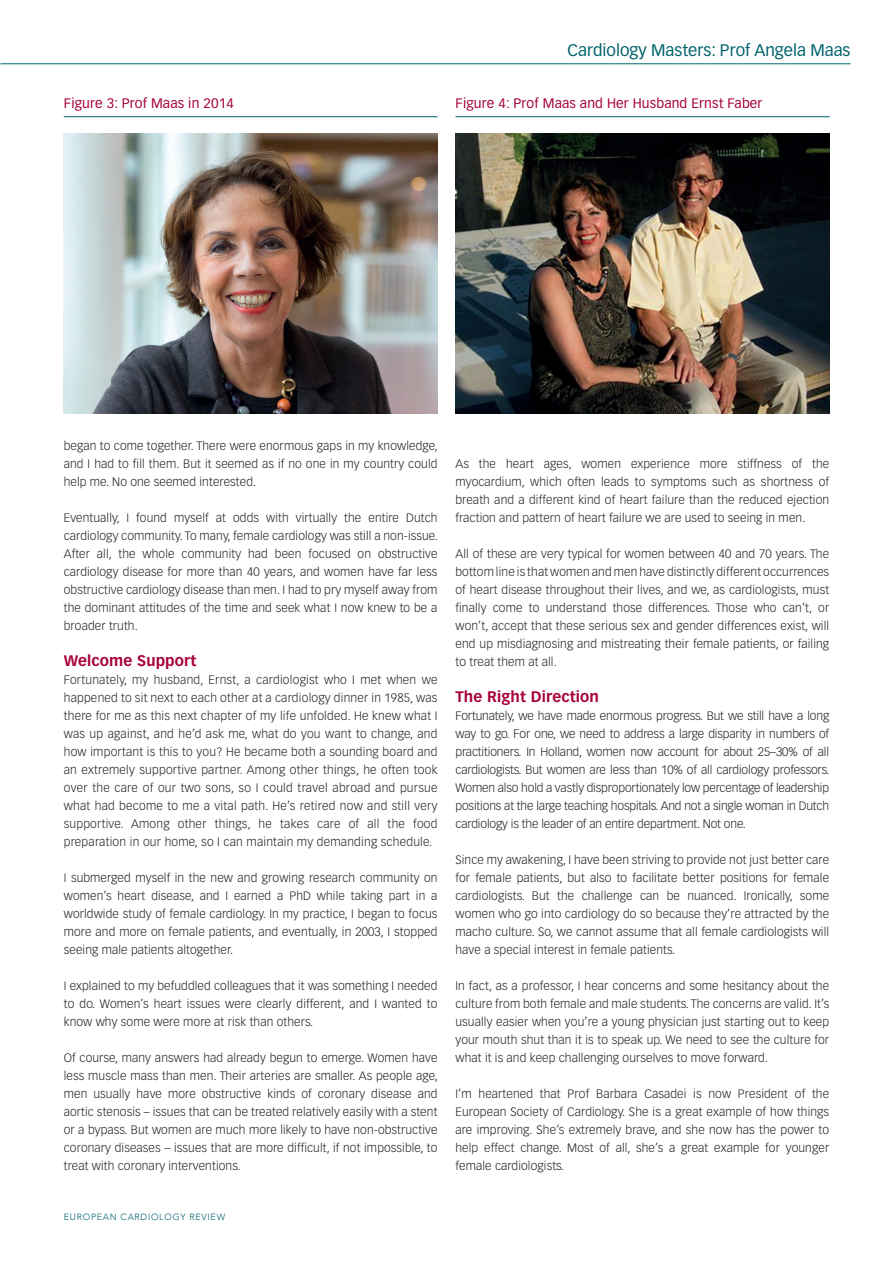
<style>
.page{position:relative;width:893px;height:1263px;background:#fff}
.page>*{position:absolute;margin:0;border:0;box-sizing:border-box;transform-origin:0 0}
.t1{font:16.5px "Vectora LT Std";color:#00636c}
._09a_HEADING_A{font:700 15px "Vectora LT Std";letter-spacing:.01em;color:#a7023c}
._11_FIG-TABLE_HEADIN{font:13.5px "Vectora LT Std";letter-spacing:.01em;color:#a7023c}
._10_BODY_TEXT{font:300 12px/18px "Vectora LT Std";letter-spacing:.01em;color:#231f20;text-align:justify}
.t2{font:300 9px "Avenir";letter-spacing:.08em;color:#00636c}
</style>
<div class="page">
<hr style="left:0;top:64px;width:850px;height:1px;background:#00636c">
<hr style="left:64px;top:116px;width:373px;height:1px;background:#00636c">
<hr style="left:455px;top:116px;width:375px;height:1px;background:#00636c">
<img style="left:64px;top:134px;width:373px;height:280px">
<img style="left:455px;top:134px;width:374px;height:280px">
<h1 class="t1" style="left:567px;top:41px;width:284px">Cardiology Masters: Prof Angela Maas</h1>
<p class="_11_FIG-TABLE_HEADIN" style="left:64px;top:95px;width:172px">Figure 3: Prof Maas in 2014</p>
<p class="_11_FIG-TABLE_HEADIN" style="left:455px;top:95px;width:309px">Figure 4: Prof Maas and Her Husband Ernst Faber</p>
<p class="_10_BODY_TEXT" style="left:64px;top:437px;width:376px">began to come together. There were enormous gaps in my knowledge, and I had to fill them. But it seemed as if no one in my country could help me. No one seemed interested.</p>
<p class="_10_BODY_TEXT" style="left:64px;top:509px;width:376px">Eventually, I found myself at odds with virtually the entire Dutch cardiology community. To many, female cardiology was still a non-issue.<br>After all, the whole community had been focused on obstructive cardiology disease for more than 40 years, and women have far less obstructive cardiology disease than men. I had to pry myself away from the dominant attitudes of the time and seek what I now knew to be a broader truth.</p>
<p class="_09a_HEADING_A" style="left:64px;top:652px;width:134px">Welcome Support</p>
<p class="_10_BODY_TEXT" style="left:64px;top:671px;width:375px">Fortunately, my husband, Ernst, a cardiologist who I met when we happened to sit next to each other at a cardiology dinner in 1985, was there for me as this next chapter of my life unfolded. He knew what I was up against, and he’d ask me, what do you want to change, and how important is this to you? He became both a sounding board and an extremely supportive partner. Among other things, he often took over the care of our two sons, so I could travel abroad and pursue what had become to me a vital path. He’s retired now and still very supportive. Among other things, he takes care of all the food preparation in our home, so I can maintain my demanding schedule.</p>
<p class="_10_BODY_TEXT" style="left:64px;top:869px;width:375px">I submerged myself in the new and growing research community on women’s heart disease, and I earned a PhD while taking part in a worldwide study of female cardiology. In my practice, I began to focus more and more on female patients, and eventually, in 2003, I stopped seeing male patients altogether.</p>
<p class="_10_BODY_TEXT" style="left:64px;top:977px;width:375px">I explained to my befuddled colleagues that it was something I needed to do. Women’s heart issues were clearly different, and I wanted to know why some were more at risk than others.</p>
<p class="_10_BODY_TEXT" style="left:64px;top:1049px;width:376px">Of course, many answers had already begun to emerge. Women have less muscle mass than men. Their arteries are smaller. As people age, men usually have more obstructive kinds of coronary disease and aortic stenosis – issues that can be treated relatively easily with a stent or a bypass. But women are much more likely to have non-obstructive coronary diseases – issues that are more difficult, if not impossible, to treat with coronary interventions.</p>
<p class="t2" style="left:64px;top:1211px;width:163px">EUROPEAN CARDIOLOGY REVIEW</p>
<p class="_10_BODY_TEXT" style="left:455px;top:455px;width:375px">As the heart ages, women experience more stiffness of the myocardium, which often leads to symptoms such as shortness of breath and a different kind of heart failure than the reduced ejection fraction and pattern of heart failure we are used to seeing in men.</p>
<p class="_10_BODY_TEXT" style="left:455px;top:545px;width:375px">All of these are very typical for women between 40 and 70 years. The bottom line is that women and men have distinctly different occurrences of heart disease throughout their lives, and we, as cardiologists, must finally come to understand those differences. Those who can’t, or won’t, accept that these serious sex and gender differences exist, will end up misdiagnosing and mistreating their female patients, or failing to treat them at all.</p>
<p class="_09a_HEADING_A" style="left:455px;top:688px;width:145px">The Right Direction</p>
<p class="_10_BODY_TEXT" style="left:455px;top:707px;width:376px">Fortunately, we have made enormous progress. But we still have a long way to go. For one, we need to address a large disparity in numbers of practitioners. In Holland, women now account for about 25–30% of all cardiologists. But women are less than 10% of all cardiology professors.<br>Women also hold a vastly disproportionately low percentage of leadership positions at the large teaching hospitals. And not a single woman in Dutch cardiology is the leader of an entire department. Not one.</p>
<p class="_10_BODY_TEXT" style="left:455px;top:851px;width:375px">Since my awakening, I have been striving to provide not just better care for female patients, but also to facilitate better positions for female cardiologists. But the challenge can be nuanced. Ironically, some women who go into cardiology do so because they’re attracted by the macho culture. So, we cannot assume that all female cardiologists will have a special interest in female patients.</p>
<p class="_10_BODY_TEXT" style="left:455px;top:977px;width:375px">In fact, as a professor, I hear concerns and some hesitancy about the culture from both female and male students. The concerns are valid. It’s usually easier when you’re a young physician just starting out to keep your mouth shut than it is to speak up. We need to see the culture for what it is and keep challenging ourselves to move forward.</p>
<p class="_10_BODY_TEXT" style="left:455px;top:1085px;width:375px">I’m heartened that Prof Barbara Casadei is now President of the European Society of Cardiology. She is a great example of how things are improving. She’s extremely brave, and she now has the power to help effect change. Most of all, she’s a great example for younger female cardiologists.</p>
</div>
